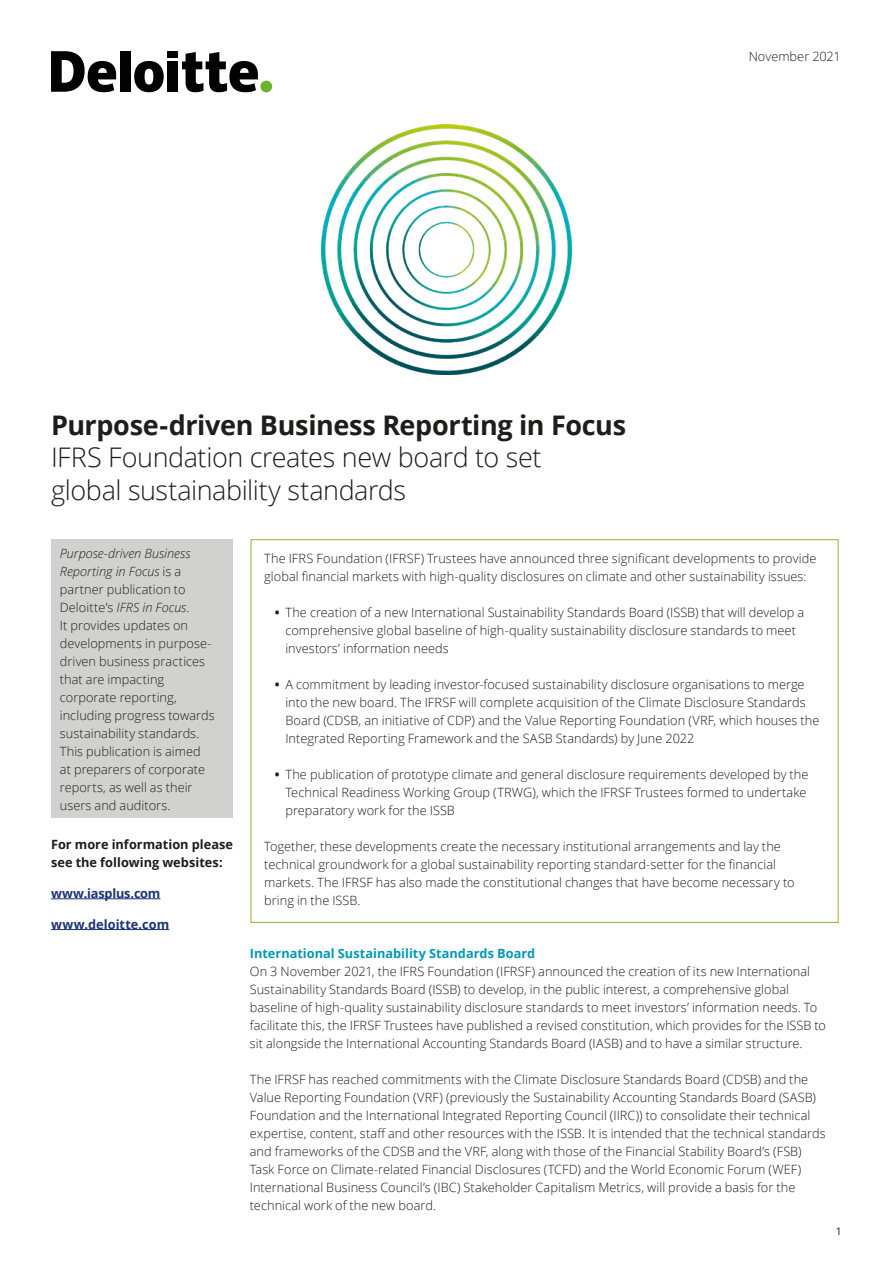
<style>
.page{position:relative;width:893px;height:1263px;background:#fff}
.page>*{position:absolute;margin:0;border:0;box-sizing:border-box;transform-origin:0 0}
.Body_copy__8_5_12pt{font:300 27px/32.4px "Open Sans";letter-spacing:-.015em;color:#1d1d1b}
.Body_copy__8_5_12pt-2{font:700 27px "Open Sans";letter-spacing:-.015em;color:#1d1d1b}
.Body_copy__8_5_12pt-3{font:300 12.75px/18px "Open Sans";letter-spacing:.005em;color:#1d1d1b}
.Body_copy__8_5_12pt-4{font:700 12.75px/18px "Open Sans";letter-spacing:.005em;color:#1d1d1b}
.Subhead_A__8_5_12pt{font:700 12.75px "Open Sans";color:#009ab4}
.Body_copy__8_5_12pt-5{font:700 12.75px "Open Sans";color:#1c3276}
.t1{font:10.5px "Open Sans";color:#1d1d1b}
.s1{font-style:italic}
.s2{font-weight:700}
</style>
<div class="page">
<div style="left:260px;top:81px;width:12px;height:11px;background:#6ab42d;border-radius:50%"></div>
<div style="left:120px;top:51px;width:10px;height:41px;background:#020203"></div>
<svg style="left:134px;top:61px;width:30px;height:31px"></svg>
<div style="left:168px;top:61px;width:10px;height:31px;background:#020203"></div>
<div style="left:168px;top:51px;width:10px;height:7px;background:#020203"></div>
<svg style="left:182px;top:52px;width:76px;height:40px"></svg>
<svg style="left:51px;top:51px;width:65px;height:41px"></svg>
<img style="left:321px;top:125px;width:250px;height:250px">
<hr style="left:51px;top:898px;width:109px;height:1px;background:#1c3276">
<hr style="left:51px;top:929px;width:118px;height:1px;background:#1c3276">
<div style="left:51px;top:539px;width:182px;height:279px;background:#d1d2d0"></div>
<p class="Body_copy__8_5_12pt-3" style="left:749px;top:47px;width:94px">November 2021</p>
<p class="Body_copy__8_5_12pt-2" style="left:51px;top:406px;width:577px">Purpose-driven Business Reporting in Focus</p>
<p class="Body_copy__8_5_12pt" style="left:51px;top:441px;width:492px">IFRS Foundation creates new board to set global sustainability standards</p>
<p class="Body_copy__8_5_12pt-3" style="left:60px;top:544px;width:156px"><span class="s1">Purpose-driven Business<br>Reporting in Focus</span> is a partner publication to<br>Deloitte’s <span class="s1">IFRS in Focus</span>.<br>It provides updates on developments in purpose&shy;driven business practices that are impacting corporate reporting, including progress towards sustainability standards.<br>This publication is aimed at preparers of corporate reports, as well as their users and auditors.</p>
<p class="Body_copy__8_5_12pt-3" style="left:264px;top:549px;width:554px">The IFRS Foundation (IFRSF) Trustees have announced three significant developments to provide global financial markets with high-quality disclosures on climate and other sustainability issues:</p>
<p class="Body_copy__8_5_12pt-3" style="left:285px;top:603px;width:520px;text-indent:-11px"><span class="s2">•</span> The creation of a new International Sustainability Standards Board (ISSB) that will develop a comprehensive global baseline of high-quality sustainability disclosure standards to meet investors’ information needs</p>
<p class="Body_copy__8_5_12pt-3" style="left:285px;top:675px;width:536px;text-indent:-11px"><span class="s2">•</span> A commitment by leading investor-focused sustainability disclosure organisations to merge into the new board. The IFRSF will complete acquisition of the Climate Disclosure Standards Board (CDSB, an initiative of CDP) and the Value Reporting Foundation (VRF, which houses the Integrated Reporting Framework and the SASB Standards) by June 2022</p>
<p class="Body_copy__8_5_12pt-3" style="left:285px;top:765px;width:525px;text-indent:-11px"><span class="s2">•</span> The publication of prototype climate and general disclosure requirements developed by the<br>Technical Readiness Working Group (TRWG), which the IFRSF Trustees formed to undertake preparatory work for the ISSB</p>
<p class="Body_copy__8_5_12pt-3" style="left:264px;top:837px;width:532px">Together, these developments create the necessary institutional arrangements and lay the technical groundwork for a global sustainability reporting standard-setter for the financial markets. The IFRSF has also made the constitutional changes that have become necessary to bring in the ISSB.</p>
<p class="Body_copy__8_5_12pt-4" style="left:51px;top:835px;width:184px">For more information please see the following websites:</p>
<p class="Body_copy__8_5_12pt-5" style="left:51px;top:884px;width:111px">www.iasplus.com</p>
<p class="Body_copy__8_5_12pt-5" style="left:51px;top:915px;width:120px">www.deloitte.com</p>
<p class="Subhead_A__8_5_12pt" style="left:250px;top:944px;width:287px">International Sustainability Standards Board</p>
<p class="Body_copy__8_5_12pt-3" style="left:250px;top:962px;width:578px">On 3 November 2021, the IFRS Foundation (IFRSF) announced the creation of its new International Sustainability Standards Board (ISSB) to develop, in the public interest, a comprehensive global baseline of high-quality sustainability disclosure standards to meet investors’ information needs. To facilitate this, the IFRSF Trustees have published a revised constitution, which provides for the ISSB to sit alongside the International Accounting Standards Board (IASB) and to have a similar structure.</p>
<p class="Body_copy__8_5_12pt-3" style="left:250px;top:1070px;width:577px">The IFRSF has reached commitments with the Climate Disclosure Standards Board (CDSB) and the Value Reporting Foundation (VRF) (previously the Sustainability Accounting Standards Board (SASB)<br>Foundation and the International Integrated Reporting Council (IIRC)) to consolidate their technical expertise, content, staff and other resources with the ISSB. It is intended that the technical standards and frameworks of the CDSB and the VRF, along with those of the Financial Stability Board’s (FSB)<br>Task Force on Climate-related Financial Disclosures (TCFD) and the World Economic Forum (WEF)<br>International Business Council’s (IBC) Stakeholder Capitalism Metrics, will provide a basis for the technical work of the new board.</p>
<p class="t1" style="left:836px;top:1224px;width:8px">1</p>
</div>
